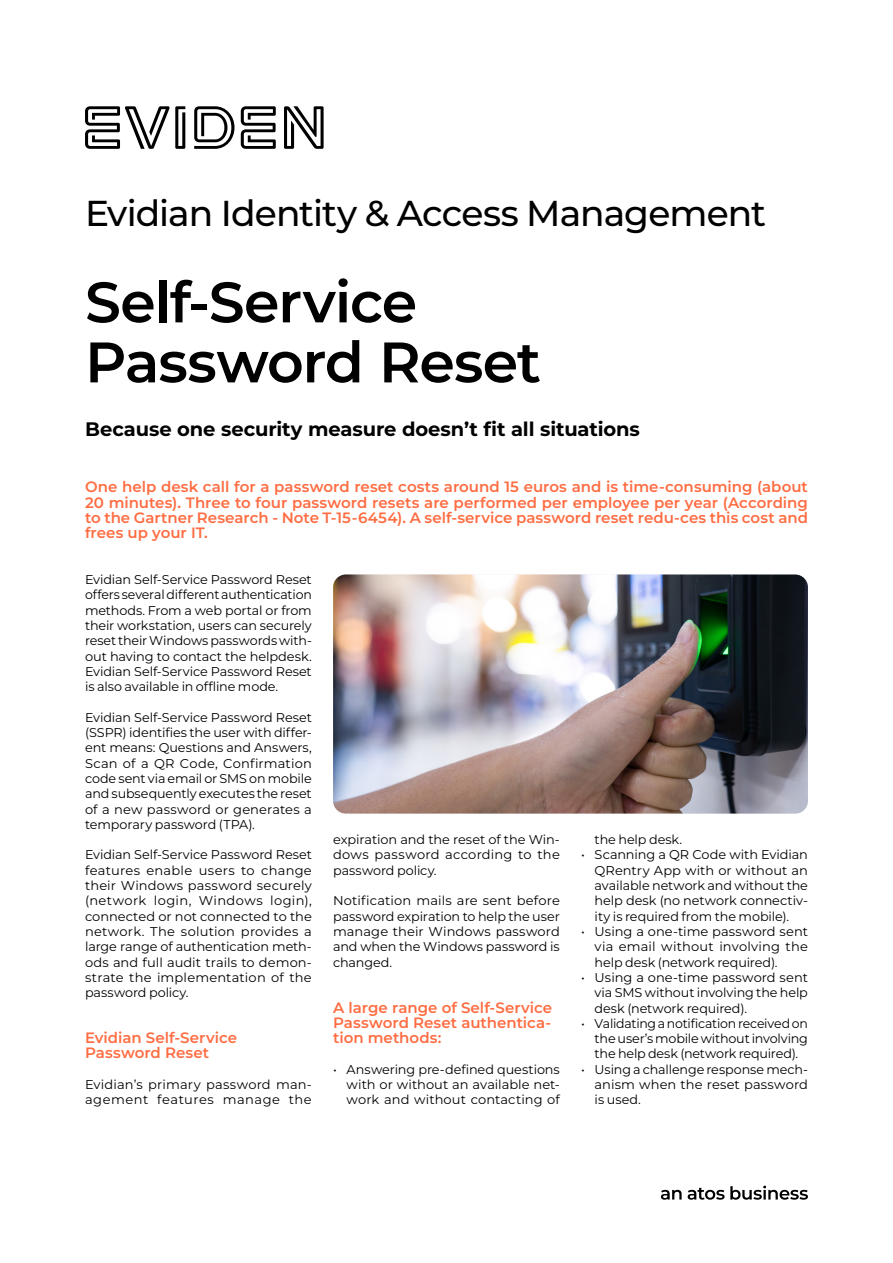
<style>
.page{position:relative;width:893px;height:1263px;background:#fff}
.page>*{position:absolute;margin:0;border:0;box-sizing:border-box;transform-origin:0 0}
.t1{font:600 57px/60px "Montserrat";letter-spacing:-.02em;color:#000}
.t2{font:500 36px "Montserrat";letter-spacing:-.025em;color:#000}
.t3{font:700 19.5px "Montserrat";letter-spacing:-.005em;color:#000}
.t4{font:600 15px/15.3px "Montserrat";color:#ff6d43;text-align:justify}
.t5{font:12.75px/15.3px "Montserrat";color:#000;text-align:justify}
.t6{font:12.75px/15.3px "Montserrat";letter-spacing:.03em;color:#000}
</style>
<div class="page">
<svg style="left:85px;top:106px;width:239px;height:43px"></svg>
<svg style="left:661px;top:1186px;width:147px;height:14px"></svg>
<img style="left:333px;top:574px;width:475px;height:239px">
<h2 class="t2" style="left:85px;top:189px;width:682px">Evidian Identity &amp; Access Management</h2>
<h1 class="t1" style="left:85px;top:271px;width:457px">Self-Service<br>Password Reset</h1>
<h3 class="t3" style="left:85px;top:416px;width:556px">Because one security measure doesn’t fit all situations</h3>
<p class="t4" style="left:85px;top:479px;width:724px">One help desk call for a password reset costs around 15 euros and is time-consuming (about 20 minutes). Three to four password resets are performed per employee per year (According to the Gartner Research - Note T-15-6454). A self-service password reset redu-ces this cost and frees up your IT.</p>
<p class="t5" style="left:85px;top:571px;width:228px">Evidian Self-Service Password Reset offers several different authentication methods. From a web portal or from their workstation, users can securely reset their Windows passwords with&shy;out having to contact the helpdesk.<br>Evidian Self-Service Password Reset is also available in offline mode.</p>
<p class="t5" style="left:85px;top:709px;width:228px">Evidian Self-Service Password Reset (SSPR) identifies the user with differ&shy;ent means: Questions and Answers, Scan of a QR Code, Confirmation code sent via email or SMS on mobile and subsequently executes the reset of a new password or generates a temporary password (TPA).</p>
<p class="t5" style="left:85px;top:847px;width:228px">Evidian Self-Service Password Reset features enable users to change their Windows password securely (network login, Windows login), connected or not connected to the network. The solution provides a large range of authentication meth&shy;ods and full audit trails to demon&shy;strate the implementation of the password policy.</p>
<p class="t4" style="left:85px;top:1030px;width:154px">Evidian Self-Service<br>Password Reset</p>
<p class="t6" style="left:85px;top:1076px;width:228px">Evidian’s primary password man&shy;agement features manage the</p>
<p class="t5" style="left:333px;top:832px;width:228px">expiration and the reset of the Win&shy;dows password according to the password policy.</p>
<p class="t5" style="left:333px;top:893px;width:228px">Notification mails are sent before password expiration to help the user manage their Windows password and when the Windows password is changed.</p>
<p class="t4" style="left:333px;top:999px;width:221px">A large range of Self-Service Password Reset authentica&shy;tion methods:</p>
<p class="t5" style="left:347px;top:1061px;width:215px;text-indent:-14px">• Answering pre-defined questions with or without an available net&shy;work and without contacting of</p>
<p class="t5" style="left:595px;top:832px;width:89px">the help desk.</p>
<p class="t5" style="left:595px;top:847px;width:215px;text-indent:-14px">• Scanning a QR Code with Evidian QRentry App with or without an available network and without the help desk (no network connectiv&shy;ity is required from the mobile).</p>
<p class="t5" style="left:595px;top:923px;width:215px;text-indent:-14px">• Using a one-time password sent via email without involving the help desk (network required).</p>
<p class="t5" style="left:595px;top:969px;width:215px;text-indent:-14px">• Using a one-time password sent via SMS without involving the help desk (network required).</p>
<p class="t5" style="left:595px;top:1015px;width:215px;text-indent:-14px">• Validating a notification received on the user’s mobile without involving the help desk (network required).</p>
<p class="t5" style="left:595px;top:1061px;width:215px;text-indent:-14px">• Using a challenge response mech&shy;anism when the reset password is used.</p>
</div>
